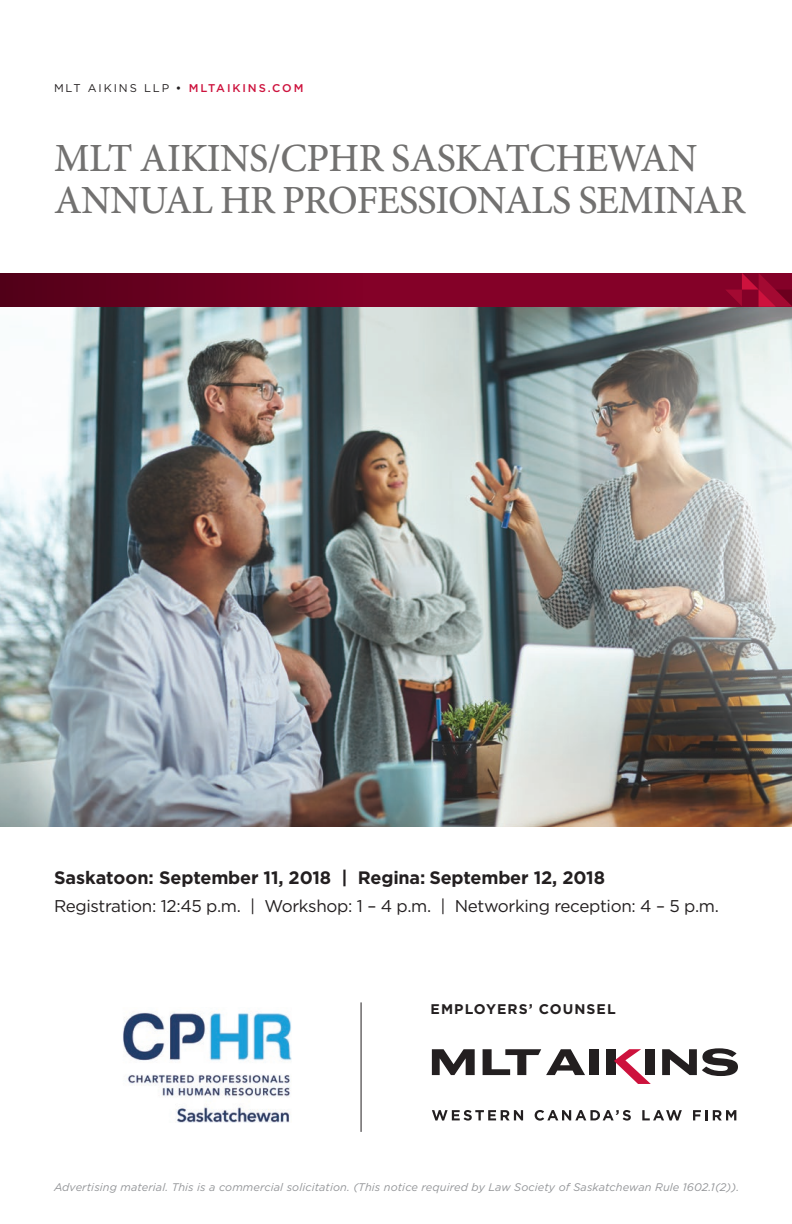
<style>
.page{position:relative;width:792px;height:1224px;background:#fff}
.page>*{position:absolute;margin:0;border:0;box-sizing:border-box;transform-origin:0 0}
.t1{font:500 40px/41.6px "Minion Pro";letter-spacing:-.02em;color:#727170}
.t2{font:700 18px "Gotham HTF";letter-spacing:-.01em;color:#231f20}
.t3{font:17px "Gotham HTF";letter-spacing:-.02em;color:#231f20}
.t4{font:700 14px "Gotham HTF";letter-spacing:.075em;color:#231f20}
.t5{font:500 11.2px "Gotham HTF";letter-spacing:.17em;color:#cd123d}
.t6{font:italic 11px "Gotham HTF";letter-spacing:.01em;color:#939598}
.s1{font-weight:400;color:#231f20}
.s2{color:#231f20}
</style>
<div class="page">
<img style="left:123px;top:1012px;width:169px;height:110px">
<div style="left:606px;top:1049px;width:9px;height:26px;background:#231f20"></div>
<svg style="left:432px;top:1049px;width:43px;height:26px"></svg>
<svg style="left:483px;top:1049px;width:102px;height:26px"></svg>
<div style="left:589px;top:1049px;width:9px;height:26px;background:#231f20"></div>
<div style="left:646px;top:1049px;width:9px;height:26px;background:#231f20"></div>
<svg style="left:662px;top:1048px;width:76px;height:28px"></svg>
<svg style="left:614px;top:1049px;width:37px;height:35px"></svg>
<svg style="left:432px;top:1110px;width:91px;height:11px"></svg>
<svg style="left:535px;top:1110px;width:96px;height:11px"></svg>
<svg style="left:642px;top:1110px;width:40px;height:11px"></svg>
<svg style="left:693px;top:1110px;width:43px;height:10px"></svg>
<img style="left:0;top:307px;width:792px;height:520px">
<hr style="left:361px;top:1002px;width:1px;height:130px;background:#231f20">
<div style="left:0;top:273px;width:792px;height:34px;background:#840128"></div>
<svg style="left:726px;top:273px;width:66px;height:34px"></svg>
<div style="left:0;top:273px;width:477px;height:34px;background:linear-gradient(to right,#530019,#8d012b)"></div>
<p class="t5" style="left:54px;top:81px;width:251px"><span class="s1">MLT AIKINS LLP</span> <span class="s2">•</span> MLTAIKINS.COM</p>
<p class="t1" style="left:54px;top:138px;width:693px">MLT AIKINS/CPHR SASKATCHEWAN<br>ANNUAL HR PROFESSIONALS SEMINAR</p>
<p class="t2" style="left:54px;top:867px;width:553px">Saskatoon: September 11, 2018 | Regina: September 12, 2018</p>
<p class="t3" style="left:54px;top:897px;width:666px">Registration: 12:45 p.m. | Workshop: 1 – 4 p.m. | Networking reception: 4 – 5 p.m.</p>
<p class="t4" style="left:431px;top:1001px;width:187px">EMPLOYERS’ COUNSEL</p>
<p class="t6" style="left:54px;top:1181px;width:687px">Advertising material. This is a commercial solicitation. (This notice required by Law Society of Saskatchewan Rule 1602.1(2)).</p>
</div>
